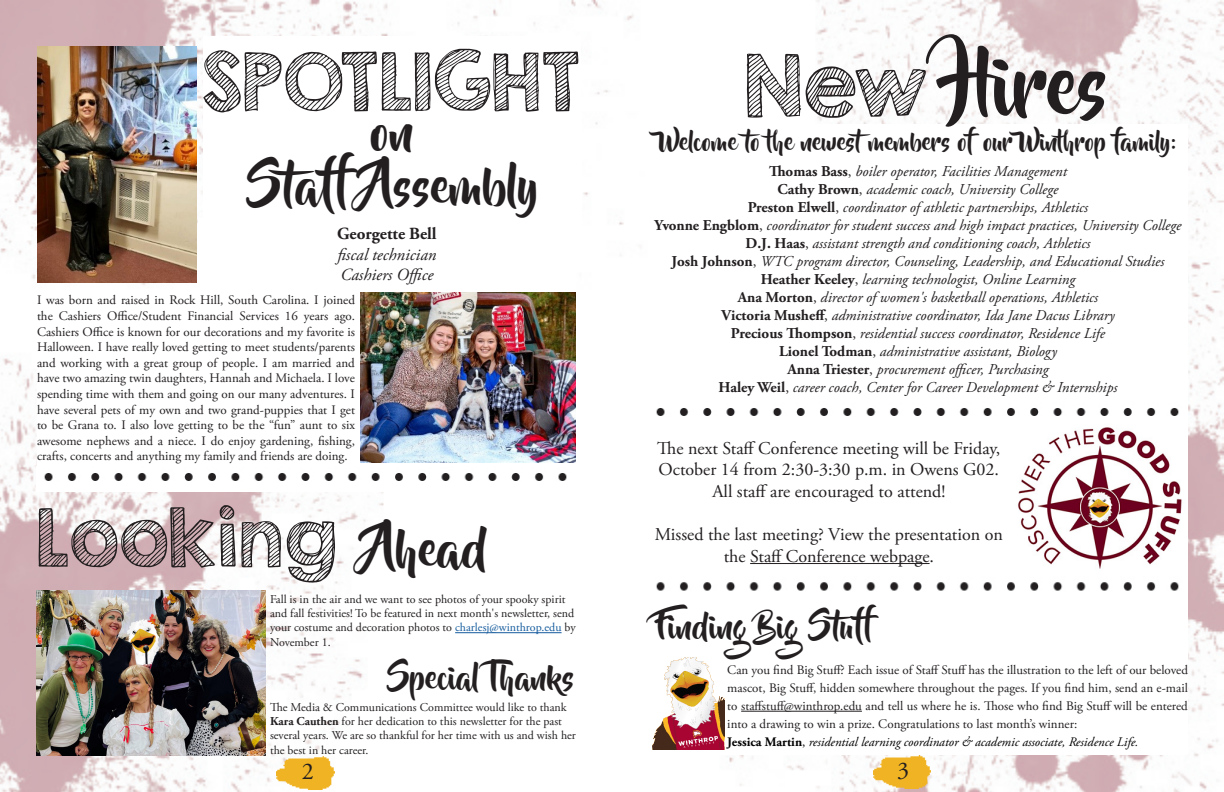
<style>
.page{position:relative;width:1224px;height:792px;background:#fff}
.page>*{position:absolute;margin:0;border:0;box-sizing:border-box;transform-origin:0 0}
.t1{font:81px "Beyond The Mountains";color:#231f20}
.t2{font:72px "KG Second Chances Sketch";color:#231f20}
.t3{font:49px "Beyond The Mountains";color:#231f20}
.t4{font:32px "Beyond The Mountains";color:#231f20}
.t5{font:24px "Beyond The Mountains";color:#231f20}
.t6{font:24px "Adobe Garamond Pro";color:#231f20}
.t7{font:18px/21.6px "Adobe Garamond Pro";color:#231f20;text-align:center}
.t8{font:italic 17px "Adobe Garamond Pro";color:#231f20}
.t9{font:700 17px "Adobe Garamond Pro";color:#231f20}
.t10{font:italic 15px "Adobe Garamond Pro";color:#231f20}
.t11{font:13px/15.6px "Adobe Garamond Pro";color:#231f20;text-align:justify}
.t12{font:italic 13px "Adobe Garamond Pro";color:#000}
.t13{font:12px/14.4px "Adobe Garamond Pro";color:#231f20}
.s1{color:#175d9e}
.s2{font-weight:700}
.s3{font-family:"KG Second Chances Sketch";font-size:77px}
.s4{font-weight:700;font-style:normal}
.s5{font-style:normal}
</style>
<div class="page">
<img style="left:0;top:1px;width:1224px;height:791px">
<img style="left:277px;top:757px;width:58px;height:32px">
<img style="left:873px;top:756px;width:58px;height:32px">
<img style="left:648px;top:576px;width:540px;height:25px">
<div style="left:648px;top:152px;width:540px;height:253px;background:#fff"></div>
<div style="left:648px;top:124px;width:540px;height:35px;background:#fff"></div>
<img style="left:648px;top:405px;width:540px;height:22px">
<div style="left:648px;top:656px;width:540px;height:99px;background:#fff"></div>
<hr style="left:741px;top:711px;width:121px;height:1px;background:#231f20">
<img style="left:653px;top:657px;width:71px;height:93px">
<div style="left:649px;top:597px;width:539px;height:60px;background:#fff"></div>
<div style="left:198px;top:218px;width:378px;height:82px;background:#fff"></div>
<div style="left:37px;top:295px;width:539px;height:173px;background:#fff"></div>
<div style="left:203px;top:114px;width:379px;height:112px;background:#fff"></div>
<div style="left:203px;top:36px;width:378px;height:84px;background:#fff"></div>
<img style="left:37px;top:47px;width:160px;height:236px">
<img style="left:360px;top:292px;width:216px;height:171px">
<img style="left:36px;top:466px;width:540px;height:25px">
<img style="left:1010px;top:423px;width:178px;height:153px">
<div style="left:652px;top:426px;width:363px;height:150px;background:#fff"></div>
<hr style="left:750px;top:563px;width:180px;height:1px;background:#231f20">
<img style="left:36px;top:590px;width:230px;height:166px">
<hr style="left:455px;top:632px;width:107px;height:1px;background:#175d9e">
<p class="t2" style="left:203px;top:36px;width:379px">SPOTLIGHT</p>
<p class="t3" style="left:371px;top:105px;width:45px">on</p>
<p class="t3" style="left:247px;top:159px;width:293px">Staff Assembly</p>
<p class="t9" style="left:337px;top:224px;width:101px">Georgette Bell</p>
<p class="t8" style="left:337px;top:244px;width:101px">fiscal technician</p>
<p class="t8" style="left:341px;top:264px;width:94px">Cashiers Office</p>
<p class="t11" style="left:37px;top:293px;width:320px">I was born and raised in Rock Hill, South Carolina. I joined the Cashiers Office/Student Financial Services 16 years ago.<br>Cashiers Office is known for our decorations and my favorite is Halloween. I have really loved getting to meet students/parents and working with a great group of people. I am married and have two amazing twin daughters, Hannah and Michaela. I love spending time with them and going on our many adventures. I have several pets of my own and two grand-puppies that I get to be Grana to. I also love getting to be the “fun” aunt to six awesome nephews and a niece. I do enjoy gardening, fishing, crafts, concerts and anything my family and friends are doing.</p>
<p class="t2" style="left:36px;top:492px;width:303px">Looking</p>
<p class="t3" style="left:369px;top:522px;width:121px">Ahead</p>
<p class="t13" style="left:270px;top:592px;width:307px">Fall is in the air and we want to see photos of your spooky spirit and fall festivities! To be featured in next month's newsletter, send your costume and decoration photos to <span class="s1">charlesj@winthrop.edu</span> by November 1.</p>
<p class="t4" style="left:387px;top:660px;width:189px">Special Thanks</p>
<p class="t13" style="left:270px;top:700px;width:307px">The Media &amp; Communications Committee would like to thank <span class="s2">Kara Cauthen</span> for her dedication to this newsletter for the past several years. We are so thankful for her time with us and wish her the best in her career.</p>
<p class="t1" style="left:744px;top:41px;width:366px"><span class="s3">New</span> Hires</p>
<p class="t5" style="left:659px;top:128px;width:519px">Welcome to the newestmembers of our Winthrop family:</p>
<p class="t10" style="left:769px;top:162px;width:299px"><span class="s4">Thomas Bass</span><span class="s5">,</span> boiler operator, Facilities Management</p>
<p class="t10" style="left:778px;top:180px;width:282px"><span class="s4">Cathy Brown</span><span class="s5">,</span> academic coach, University College</p>
<p class="t10" style="left:748px;top:198px;width:342px"><span class="s4">Preston Elwell</span><span class="s5">,</span> coordinator of athletic partnerships, Athletics</p>
<p class="t10" style="left:655px;top:216px;width:528px"><span class="s4">Yvonne Engblom</span><span class="s5">,</span> coordinator for student success and high impact practices, University College</p>
<p class="t10" style="left:746px;top:234px;width:346px"><span class="s4">D.J. Haas</span><span class="s5">,</span> assistant strength and conditioning coach, Athletics</p>
<p class="t10" style="left:672px;top:252px;width:494px"><span class="s4">Josh Johnson</span><span class="s5">,</span> WTC program director, Counseling, Leadership, and Educational Studies</p>
<p class="t10" style="left:761px;top:270px;width:316px"><span class="s4">Heather Keeley</span><span class="s5">,</span> learning technologist, Online Learning</p>
<p class="t10" style="left:738px;top:288px;width:362px"><span class="s4">Ana Morton</span><span class="s5">,</span> director of women's basketball operations, Athletics</p>
<p class="t10" style="left:721px;top:306px;width:395px"><span class="s4">Victoria Musheff</span><span class="s5">,</span> administrative coordinator, Ida Jane Dacus Library</p>
<p class="t10" style="left:731px;top:324px;width:376px"><span class="s4">Precious Thompson</span><span class="s5">,</span> residential success coordinator, Residence Life</p>
<p class="t10" style="left:779px;top:342px;width:279px"><span class="s4">Lionel Todman</span><span class="s5">,</span> administrative assistant, Biology</p>
<p class="t10" style="left:787px;top:360px;width:263px"><span class="s4">Anna Triester</span><span class="s5">,</span> procurement officer, Purchasing</p>
<p class="t10" style="left:719px;top:378px;width:400px"><span class="s4">Haley Weil</span><span class="s5">,</span> career coach, Center for Career Development &amp; Internships</p>
<p class="t7" style="left:657px;top:438px;width:345px">The next Staff Conference meeting will be Friday,<br>October 14 from 2:30-3:30 p.m. in Owens G02.<br>All staff are encouraged to attend!</p>
<p class="t7" style="left:655px;top:524px;width:350px">Missed the last meeting? View the presentation on</p>
<p class="t7" style="left:724px;top:546px;width:212px">the Staff Conference webpage.</p>
<p class="t4" style="left:658px;top:609px;width:226px">Finding Big Stuff</p>
<p class="t11" style="left:727px;top:661px;width:462px;line-height:18px">Can you find Big Stuff? Each issue of Staff Stuff has the illustration to the left of our beloved mascot, Big Stuff, hidden somewhere throughout the pages. If you find him, send an e-mail to staffstuff@winthrop.edu and tell us where he is. Those who find Big Stuff will be entered into a drawing to win a prize. Congratulations to last month’s winner:</p>
<p class="t12" style="left:727px;top:734px;width:413px"><span class="s4">Jessica Martin</span><span class="s5">,</span> residential learning coordinator &amp; academic associate, Residence Life.</p>
<p class="t6" style="left:302px;top:757px;width:13px">2</p>
<p class="t6" style="left:897px;top:756px;width:13px">3</p>
</div>
